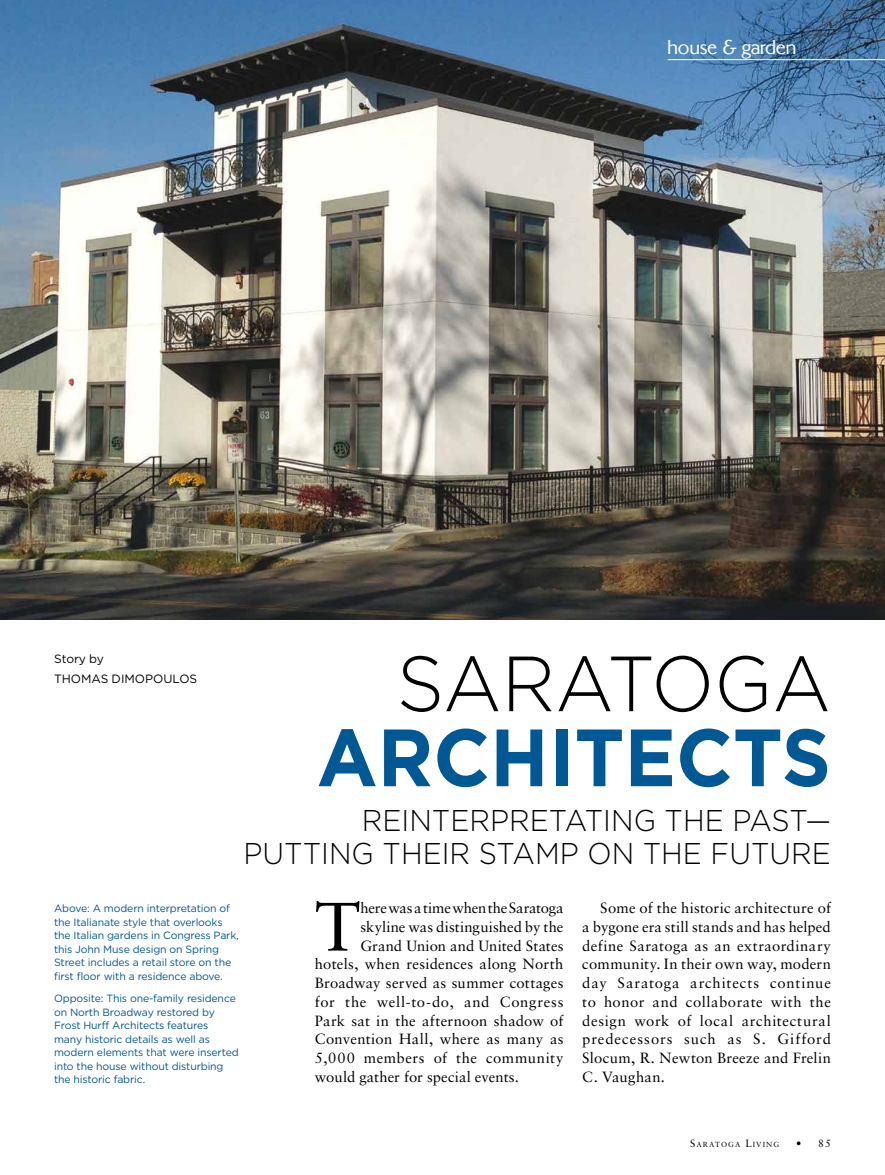
<style>
.page{position:relative;width:885px;height:1175px;background:#fff}
.page>*{position:absolute;margin:0;border:0;box-sizing:border-box;transform-origin:0 0}
.t1{font:700 81px "Gotham";color:#005895;scale:.95 1}
.t2{font:300 78px "Gotham";color:#000;scale:.95 1}
.t3{font:68.4px "Sabon LT Std";color:#000}
.t4{font:300 30px/33px "Gotham";color:#000;text-align:right;scale:.95 1}
.t5{font:21px "Stellar Delta";color:#fff}
.t6{font:14.85px/18.8px "Sabon LT Std";letter-spacing:.015em;color:#000;text-align:justify}
.t7{font:14.85px "Sabon LT Std";letter-spacing:.04em;color:#000}
.t8{font:14.85px "Sabon LT Std";letter-spacing:-.015em;color:#000}
.t9{font:14.85px "Sabon LT Std";letter-spacing:.035em;color:#000}
.t10{font:12px "Gotham";color:#000}
.t11{font:10.5px/13.5px "Gotham";letter-spacing:-.015em;color:#005895}
.t12{font:10.5px "Sabon";color:#000}
.t13{font:7.35px "Sabon";letter-spacing:.145em;color:#000}
.s1{font-size:10.5px}
</style>
<div class="page">
<img style="left:0;top:0;width:884px;height:620px">
<hr style="left:667px;top:59px;width:217px;height:1px;background:#fff">
<p class="t5" style="left:667px;top:35px;width:130px">house &amp; garden</p>
<p class="t10" style="left:54px;top:652px;width:51px">Story by</p>
<p class="t10" style="left:54px;top:672px;width:145px">THOMAS DIMOPOULOS</p>
<p class="t11" style="left:54px;top:901px;width:186px">Above: A modern interpretation of the Italianate style that overlooks the Italian gardens in Congress Park, this John Muse design on Spring Street includes a retail store on the first floor with a residence above.</p>
<p class="t11" style="left:54px;top:991px;width:186px">Opposite: This one-family residence on North Broadway restored by<br>Frost Hurff Architects features many historic details as well as modern elements that were inserted into the house without disturbing the historic fabric.</p>
<h1 class="t2" style="left:396px;top:641px;width:458px">SARATOGA</h1>
<h1 class="t1" style="left:316px;top:710px;width:542px">ARCHITECTS</h1>
<h1 class="t4" style="left:243px;top:803px;width:619px">REINTERPRETATING THE PAST—<br>PUTTING THEIR STAMP ON THE FUTURE</h1>
<p class="t3" style="left:315px;top:886px;width:47px">T</p>
<p class="t8" style="left:360px;top:899px;width:204px">here was a time when the Saratoga</p>
<p class="t6" style="left:582px;top:898px;width:250px;text-indent:18px">Some of the historic architecture of a bygone era still stands and has helped define Saratoga as an extraordinary community. In their own way, modern day Saratoga architects continue to honor and collaborate with the design work of local architectural predecessors such as S. Gifford Slocum, R. Newton Breeze and Frelin C. Vaughan.</p>
<p class="t6" style="left:360px;top:917px;width:204px">skyline was distinguished by the</p>
<p class="t6" style="left:360px;top:936px;width:204px">Grand Union and United States</p>
<p class="t6" style="left:315px;top:954px;width:250px">hotels, when residences along North</p>
<p class="t6" style="left:315px;top:973px;width:250px">Broadway served as summer cottages</p>
<p class="t7" style="left:315px;top:992px;width:250px">for the well-to-do, and Congress</p>
<p class="t6" style="left:315px;top:1010px;width:250px">Park sat in the afternoon shadow of</p>
<p class="t6" style="left:315px;top:1029px;width:250px">Convention Hall, where as many as</p>
<p class="t9" style="left:315px;top:1049px;width:250px">5,000 members of the community</p>
<p class="t6" style="left:315px;top:1067px;width:205px">would gather for special events.</p>
<p class="t13" style="left:690px;top:1140px;width:90px"><span class="s1">S</span>ARATOGA <span class="s1">L</span>IVING</p>
<p class="t12" style="left:795px;top:1137px;width:36px">• 85</p>
</div>
